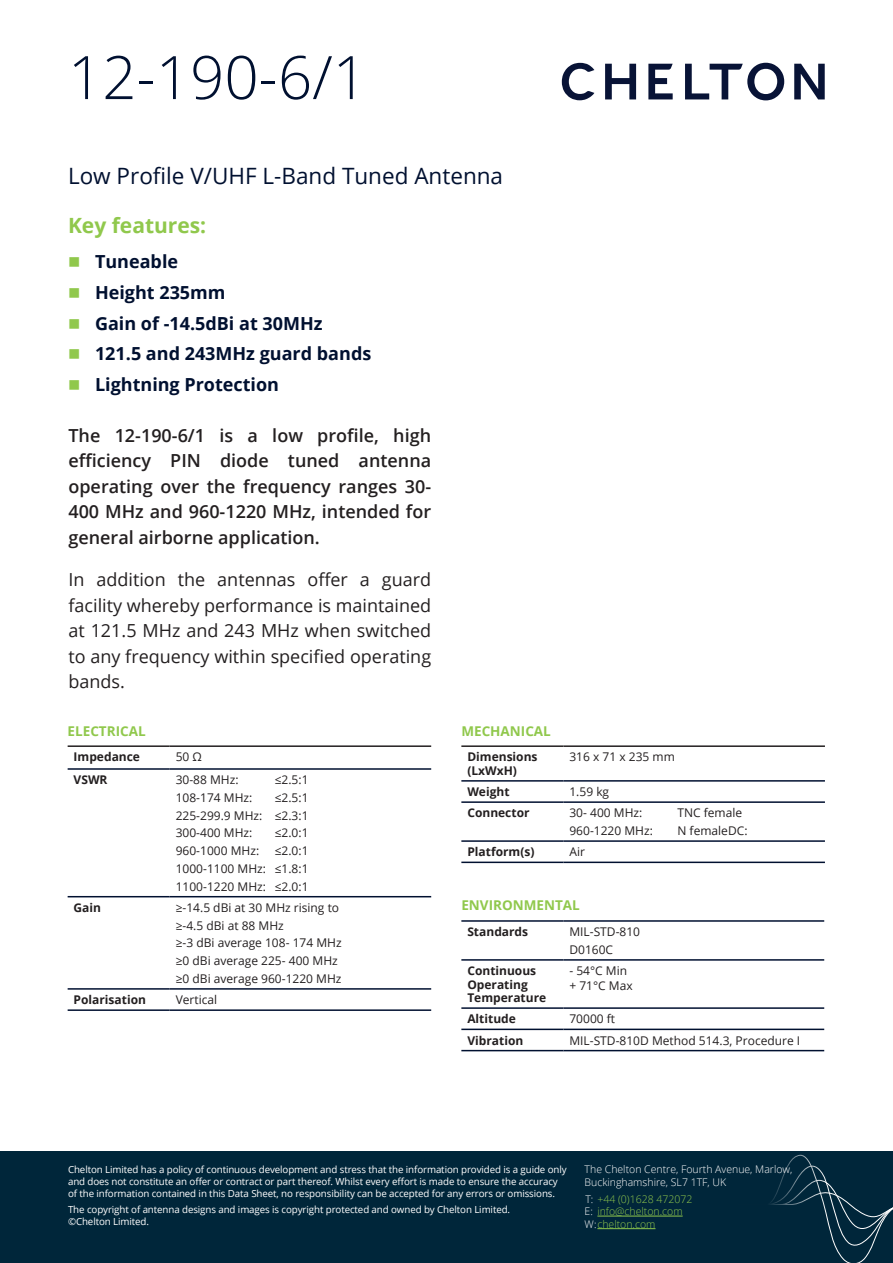
<style>
.page{position:relative;width:893px;height:1263px;background:#fff}
.page>*{position:absolute;margin:0;border:0;box-sizing:border-box;transform-origin:0 0}
.Heading_code_1{font:300 60px "Open Sans";color:#001030}
.Sub_Header_Descripti{font:22.5px "Open Sans";color:#001030}
.Key_features{font:700 21px "Open Sans";color:#90c84c}
.intro_body{font:600 18px/25.5px "Open Sans";color:#231f20;text-align:justify}
.Body_1{font:18px/25.5px "Open Sans";color:#231f20;text-align:justify}
.t1{font:700 18px "Open Sans";color:#001030}
.Bullets{font:700 13.5px "Open Sans";color:#90c84c}
.Table_headers{font:700 13.5px "Open Sans";color:#90c84c}
.Table_reg{font:12px "Open Sans";color:#231f20}
.Table_bold{font:700 12px/13.5px "Open Sans";color:#231f20}
.Table_Bold{font:700 12px "Open Sans";color:#231f20}
.t2{font:300 10.5px/12.6px "Open Sans";color:#fff}
.t3{font:300 10.5px/12.6px "Open Sans";color:#90c84c}
.t4{font:9.75px/12px "Open Sans";letter-spacing:-.01em;color:#fff}
.s1{color:#fff}
</style>
<div class="page">
<hr style="left:68px;top:768px;width:102px;height:2px;background:#001030">
<hr style="left:170px;top:768px;width:261px;height:2px;background:#001030">
<hr style="left:68px;top:896px;width:102px;height:1px;background:#001030">
<hr style="left:170px;top:896px;width:261px;height:1px;background:#001030">
<hr style="left:68px;top:988px;width:102px;height:2px;background:#001030">
<hr style="left:170px;top:988px;width:261px;height:2px;background:#001030">
<hr style="left:68px;top:1009px;width:102px;height:2px;background:#001030">
<hr style="left:170px;top:1009px;width:261px;height:2px;background:#001030">
<hr style="left:68px;top:745px;width:102px;height:2px;background:#231f20">
<hr style="left:170px;top:745px;width:261px;height:2px;background:#231f20">
<hr style="left:461px;top:780px;width:102px;height:2px;background:#001030">
<hr style="left:563px;top:780px;width:262px;height:2px;background:#001030">
<hr style="left:461px;top:801px;width:102px;height:2px;background:#001030">
<hr style="left:563px;top:801px;width:262px;height:2px;background:#001030">
<hr style="left:461px;top:840px;width:102px;height:2px;background:#001030">
<hr style="left:563px;top:840px;width:262px;height:2px;background:#001030">
<hr style="left:461px;top:861px;width:102px;height:2px;background:#001030">
<hr style="left:563px;top:861px;width:262px;height:2px;background:#001030">
<hr style="left:461px;top:745px;width:102px;height:2px;background:#231f20">
<hr style="left:563px;top:745px;width:262px;height:2px;background:#231f20">
<hr style="left:461px;top:920px;width:102px;height:2px;background:#001030">
<hr style="left:563px;top:920px;width:261px;height:2px;background:#001030">
<hr style="left:461px;top:959px;width:102px;height:2px;background:#001030">
<hr style="left:563px;top:959px;width:261px;height:2px;background:#001030">
<hr style="left:461px;top:1007px;width:102px;height:2px;background:#001030">
<hr style="left:563px;top:1007px;width:261px;height:2px;background:#001030">
<hr style="left:461px;top:1028px;width:102px;height:2px;background:#001030">
<hr style="left:563px;top:1028px;width:261px;height:2px;background:#001030">
<hr style="left:461px;top:1050px;width:102px;height:1px;background:#001030">
<hr style="left:563px;top:1050px;width:261px;height:1px;background:#001030">
<div style="left:0;top:1151px;width:893px;height:112px;background:#00263a"></div>
<svg style="left:562px;top:63px;width:32px;height:37px"></svg>
<svg style="left:605px;top:64px;width:31px;height:35px"></svg>
<svg style="left:648px;top:64px;width:25px;height:35px"></svg>
<svg style="left:685px;top:63px;width:99px;height:37px"></svg>
<svg style="left:794px;top:64px;width:31px;height:35px"></svg>
<hr style="left:597px;top:1216px;width:86px;height:1px;background:#90c84c">
<hr style="left:597px;top:1228px;width:58px;height:1px;background:#90c84c">
<svg style="left:770px;top:1154px;width:123px;height:109px"></svg>
<p class="Heading_code_1" style="left:68px;top:36px;width:300px">12-190-6/1</p>
<p class="Sub_Header_Descripti" style="left:68px;top:160px;width:437px">Low Profile V/UHF L-Band Tuned Antenna</p>
<p class="Key_features" style="left:68px;top:210px;width:140px">Key features:</p>
<p class="t1" style="left:95px;top:249px;width:85px">Tuneable</p>
<p class="t1" style="left:95px;top:280px;width:132px">Height 235mm</p>
<p class="t1" style="left:95px;top:310px;width:229px">Gain of -14.5dBi at 30MHz</p>
<p class="t1" style="left:95px;top:341px;width:278px">121.5 and 243MHz guard bands</p>
<p class="t1" style="left:95px;top:372px;width:186px">Lightning Protection</p>
<p class="intro_body" style="left:68px;top:422px;width:364px">The 12-190-6/1 is a low profile, high efficiency PIN diode tuned antenna operating over the frequency ranges 30- 400 MHz and 960-1220 MHz, intended for general airborne application.</p>
<p class="Body_1" style="left:68px;top:566px;width:364px">In addition the antennas offer a guard facility whereby performance is maintained at 121.5 MHz and 243 MHz when switched to any frequency within specified operating bands.</p>
<p class="Table_headers" style="left:68px;top:721px;width:80px">ELECTRICAL</p>
<p class="Table_bold" style="left:74px;top:750px;width:68px">Impedance</p>
<p class="Table_reg" style="left:176px;top:749px;width:28px">50 Ω</p>
<p class="Table_bold" style="left:74px;top:773px;width:35px">VSWR</p>
<p class="Table_reg" style="left:176px;top:772px;width:64px">30-88 MHz:</p>
<p class="Table_reg" style="left:275px;top:772px;width:35px">≤2.5:1</p>
<p class="Table_reg" style="left:176px;top:789px;width:78px">108-174 MHz:</p>
<p class="Table_reg" style="left:275px;top:789px;width:35px">≤2.5:1</p>
<p class="Table_reg" style="left:176px;top:807px;width:134px">225-299.9 MHz: ≤2.3:1</p>
<p class="Table_reg" style="left:176px;top:825px;width:78px">300-400 MHz:</p>
<p class="Table_reg" style="left:275px;top:825px;width:35px">≤2.0:1</p>
<p class="Table_reg" style="left:176px;top:843px;width:85px">960-1000 MHz:</p>
<p class="Table_reg" style="left:275px;top:843px;width:35px">≤2.0:1</p>
<p class="Table_reg" style="left:176px;top:860px;width:134px">1000-1100 MHz: ≤1.8:1</p>
<p class="Table_reg" style="left:176px;top:878px;width:134px">1100-1220 MHz: ≤2.0:1</p>
<p class="Table_bold" style="left:74px;top:900px;width:29px">Gain</p>
<p class="Table_reg" style="left:176px;top:899px;width:165px">≥-14.5 dBi at 30 MHz rising to</p>
<p class="Table_reg" style="left:176px;top:917px;width:110px">≥-4.5 dBi at 88 MHz</p>
<p class="Table_reg" style="left:176px;top:935px;width:168px">≥-3 dBi average 108- 174 MHz</p>
<p class="Table_reg" style="left:176px;top:952px;width:164px">≥0 dBi average 225- 400 MHz</p>
<p class="Table_reg" style="left:176px;top:970px;width:167px">≥0 dBi average 960-1220 MHz</p>
<p class="Table_bold" style="left:74px;top:993px;width:74px">Polarisation</p>
<p class="Table_reg" style="left:176px;top:991px;width:43px">Vertical</p>
<p class="Bullets" style="left:461px;top:721px;width:91px">MECHANICAL</p>
<p class="Table_bold" style="left:467px;top:750px;width:72px">Dimensions (LxWxH)</p>
<p class="Table_reg" style="left:569px;top:749px;width:107px">316 x 71 x 235 mm</p>
<p class="Table_bold" style="left:467px;top:785px;width:44px">Weight</p>
<p class="Table_reg" style="left:569px;top:783px;width:41px">1.59 kg</p>
<p class="Table_bold" style="left:467px;top:806px;width:64px">Connector</p>
<p class="Table_reg" style="left:569px;top:805px;width:74px">30- 400 MHz:</p>
<p class="Table_reg" style="left:677px;top:805px;width:66px">TNC female</p>
<p class="Table_reg" style="left:569px;top:822px;width:85px">960-1220 MHz:</p>
<p class="Table_reg" style="left:677px;top:822px;width:72px">N femaleDC:</p>
<p class="Table_bold" style="left:467px;top:845px;width:69px">Platform(s)</p>
<p class="Table_reg" style="left:569px;top:844px;width:17px">Air</p>
<p class="Bullets" style="left:461px;top:896px;width:120px">ENVIRONMENTAL</p>
<p class="Table_bold" style="left:467px;top:925px;width:62px">Standards</p>
<p class="Table_reg" style="left:569px;top:923px;width:72px">MIL-STD-810</p>
<p class="Table_reg" style="left:569px;top:941px;width:45px">D0160C</p>
<p class="Table_bold" style="left:467px;top:964px;width:80px">Continuous<br>Operating<br>Temperature</p>
<p class="Table_reg" style="left:569px;top:962px;width:59px">- 54°C Min</p>
<p class="Table_reg" style="left:569px;top:977px;width:65px">+ 71°C Max</p>
<p class="Table_bold" style="left:467px;top:1012px;width:50px">Altitude</p>
<p class="Table_reg" style="left:569px;top:1011px;width:47px">70000 ft</p>
<p class="Table_Bold" style="left:467px;top:1032px;width:57px">Vibration</p>
<p class="Table_reg" style="left:569px;top:1032px;width:232px">MIL-STD-810D Method 514.3, Procedure I</p>
<p class="t4" style="left:68px;top:1163px;width:500px">Chelton Limited has a policy of continuous development and stress that the information provided is a guide only and does not constitute an offer or contract or part thereof. Whilst every effort is made to ensure the accuracy of the information contained in this Data Sheet, no responsibility can be accepted for any errors or omissions.</p>
<p class="t4" style="left:68px;top:1203px;width:444px">The copyright of antenna designs and images is copyright protected and owned by Chelton Limited. ©Chelton Limited.</p>
<p class="t2" style="left:585px;top:1163px;width:209px">The Chelton Centre, Fourth Avenue, Marlow,<br>Buckinghamshire, SL7 1TF, UK</p>
<p class="t3" style="left:585px;top:1192px;width:109px"><span class="s1">T:</span> +44 (0)1628 472072<br><span class="s1">E:</span> info@chelton.com<br><span class="s1">W:</span>chelton.com</p>
</div>
